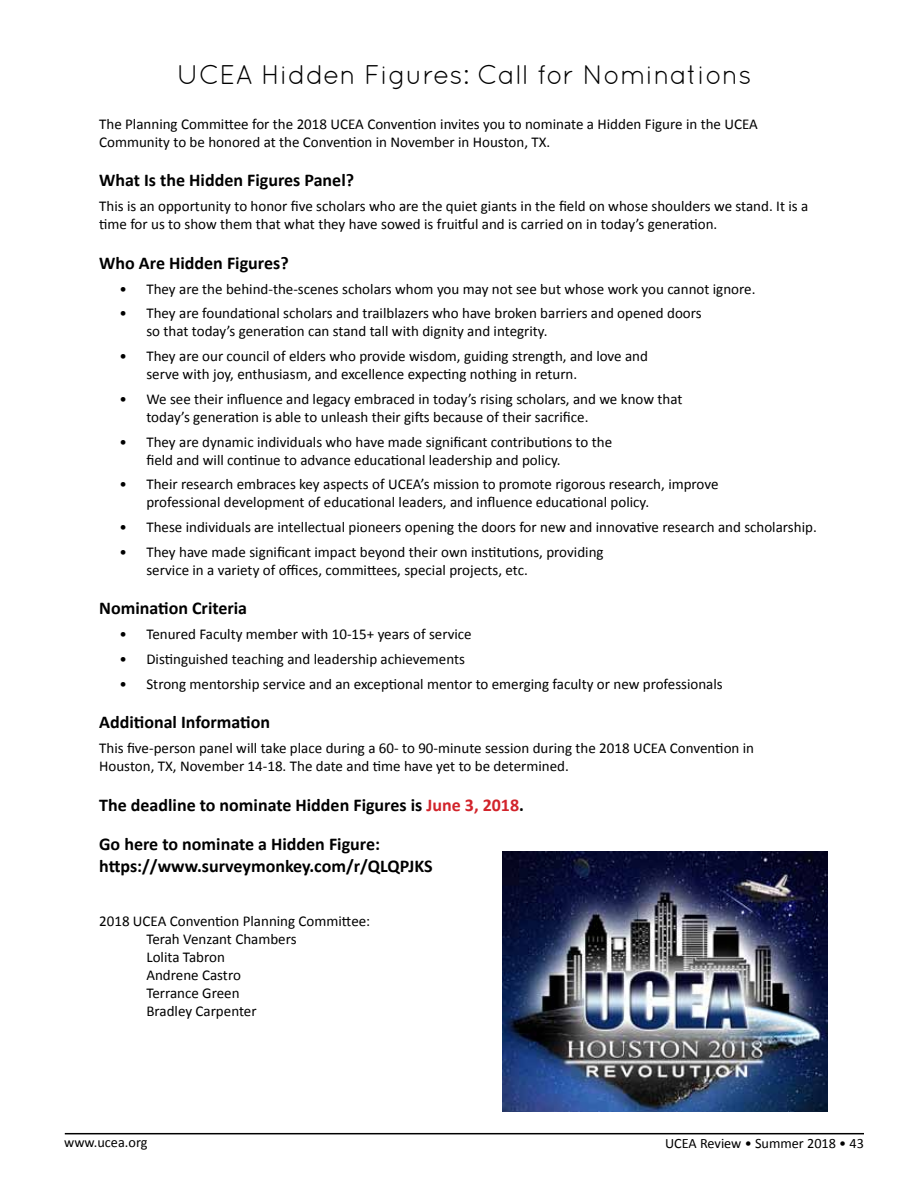
<style>
.page{position:relative;width:918px;height:1188px;background:#fff}
.page>*{position:absolute;margin:0;border:0;box-sizing:border-box;transform-origin:0 0}
.t1{font:27px "Quicksand";color:#000}
.t2{font:700 18px/39.6px "Calibri";color:#000}
.t3{font:15px/18px "Calibri";color:#000}
.t4{font:14.25px "Calibri";color:#000}
.s1{color:#d2232a}
</style>
<div class="page">
<hr style="left:65px;top:1133px;width:799px;height:1px;background:#000">
<img style="left:503px;top:852px;width:325px;height:260px">
<h1 class="t1" style="left:177px;top:59px;width:577px">UCEA Hidden Figures: Call for Nominations</h1>
<p class="t3" style="left:99px;top:114px;width:660px">The Planning Committee for the 2018 UCEA Convention invites you to nominate a Hidden Figure in the UCEA<br>Community to be honored at the Convention in November in Houston, TX.</p>
<p class="t2" style="left:99px;top:160px;width:256px">What Is the Hidden Figures Panel?</p>
<p class="t3" style="left:99px;top:196px;width:711px">This is an opportunity to honor five scholars who are the quiet giants in the field on whose shoulders we stand. It is a time for us to show them that what they have sowed is fruitful and is carried on in today’s generation.</p>
<p class="t2" style="left:99px;top:242px;width:191px">Who Are Hidden Figures?</p>
<p class="t3" style="left:119px;top:279px;width:638px">• They are the behind-the-scenes scholars whom you may not see but whose work you cannot ignore.</p>
<p class="t3" style="left:146px;top:304px;width:557px;text-indent:-27px">• They are foundational scholars and trailblazers who have broken barriers and opened doors so that today’s generation can stand tall with dignity and integrity.</p>
<p class="t3" style="left:146px;top:346px;width:503px;text-indent:-27px">• They are our council of elders who provide wisdom, guiding strength, and love and serve with joy, enthusiasm, and excellence expecting nothing in return.</p>
<p class="t3" style="left:146px;top:389px;width:538px;text-indent:-27px">• We see their influence and legacy embraced in today’s rising scholars, and we know that today’s generation is able to unleash their gifts because of their sacrifice.</p>
<p class="t3" style="left:146px;top:432px;width:467px;text-indent:-27px">• They are dynamic individuals who have made significant contributions to the field and will continue to advance educational leadership and policy.</p>
<p class="t3" style="left:146px;top:475px;width:574px;text-indent:-27px">• Their research embraces key aspects of UCEA’s mission to promote rigorous research, improve professional development of educational leaders, and influence educational policy.</p>
<p class="t3" style="left:119px;top:517px;width:699px">• These individuals are intellectual pioneers opening the doors for new and innovative research and scholarship.</p>
<p class="t3" style="left:146px;top:542px;width:459px;text-indent:-27px">• They have made significant impact beyond their own institutions, providing service in a variety of offices, committees, special projects, etc.</p>
<p class="t2" style="left:99px;top:588px;width:150px">Nomination Criteria</p>
<p class="t3" style="left:119px;top:624px;width:354px">• Tenured Faculty member with 10-15+ years of service</p>
<p class="t3" style="left:119px;top:649px;width:347px">• Distinguished teaching and leadership achievements</p>
<p class="t3" style="left:119px;top:674px;width:605px">• Strong mentorship service and an exceptional mentor to emerging faculty or new professionals</p>
<p class="t2" style="left:99px;top:702px;width:173px">Additional Information</p>
<p class="t3" style="left:99px;top:738px;width:656px">This five-person panel will take place during a 60- to 90-minute session during the 2018 UCEA Convention in<br>Houston, TX, November 14-18. The date and time have yet to be determined.</p>
<p class="t2" style="left:99px;top:784px;width:426px">The deadline to nominate Hidden Figures is <span class="s1">June 3, 2018</span>.<br>Go here to nominate a Hidden Figure:</p>
<p class="t2" style="left:99px;top:845px;width:335px">https://www.surveymonkey.com/r/QLQPJKS</p>
<p class="t3" style="left:146px;top:911px;width:225px;text-indent:-47px">2018 UCEA Convention Planning Committee:<br>Terah Venzant Chambers<br>Lolita Tabron<br>Andrene Castro<br>Terrance Green<br>Bradley Carpenter</p>
<p class="t4" style="left:64px;top:1133px;width:85px">www.ucea.org</p>
<p class="t4" style="left:665px;top:1134px;width:200px">UCEA Review • Summer 2018 • 43</p>
</div>
